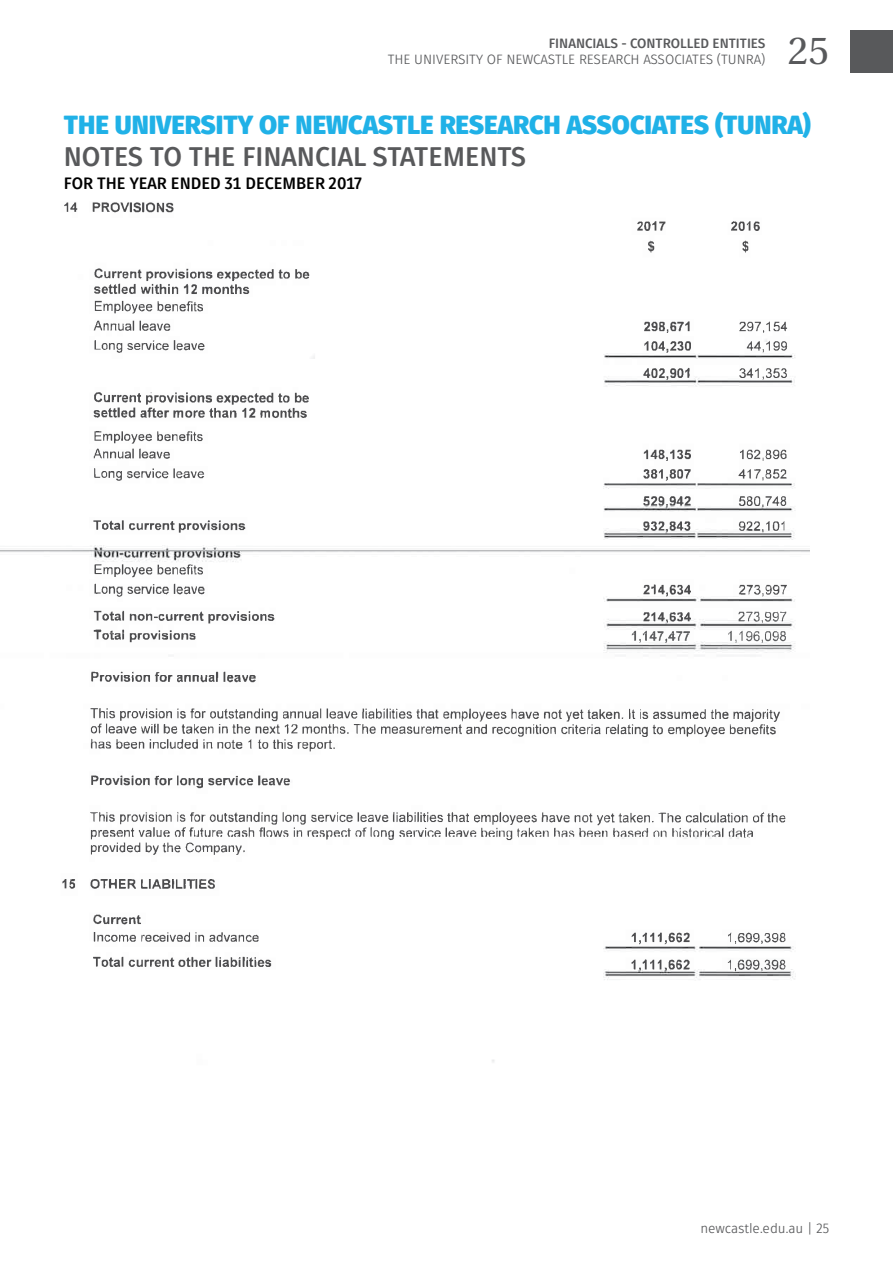
<style>
.page{position:relative;width:893px;height:1263px;background:#fff}
.page>*{position:absolute;margin:0;border:0;box-sizing:border-box;transform-origin:0 0}
.t1{font:39px "Heuristica";color:#58595b}
.t2{font:700 27px "Fuse V.2 Display";color:#58595b}
.t3{font:900 26.25px "Fuse V.2 Display";color:#20b1e7}
.t4{font:700 16.5px "Fuse V.2 Display";color:#000}
.t5{font:13.5px "Fuse V.2 Display";color:#58595b}
.t6{font:700 13.5px "Fuse V.2 Display";color:#58595b}
</style>
<div class="page">
<img style="left:61px;top:202px;width:731px;height:860px">
<img style="left:631px;top:611px;width:155px;height:31px">
<div style="left:850px;top:30px;width:43px;height:42px;background:#58595b"></div>
<p class="t6" style="left:549px;top:35px;width:218px">FINANCIALS - CONTROLLED ENTITIES</p>
<p class="t5" style="left:388px;top:52px;width:379px">THE UNIVERSITY OF NEWCASTLE RESEARCH ASSOCIATES (TUNRA)</p>
<h1 class="t1" style="left:788px;top:21px;width:43px">25</h1>
<h3 class="t3" style="left:64px;top:107px;width:748px">THE UNIVERSITY OF NEWCASTLE RESEARCH ASSOCIATES (TUNRA)</h3>
<h2 class="t2" style="left:64px;top:139px;width:464px">NOTES TO THE FINANCIAL STATEMENTS</h2>
<p class="t4" style="left:64px;top:173px;width:300px">FOR THE YEAR ENDED 31 DECEMBER 2017</p>
<p class="t5" style="left:700px;top:1220px;width:130px">newcastle.edu.au | 25</p>
</div>
